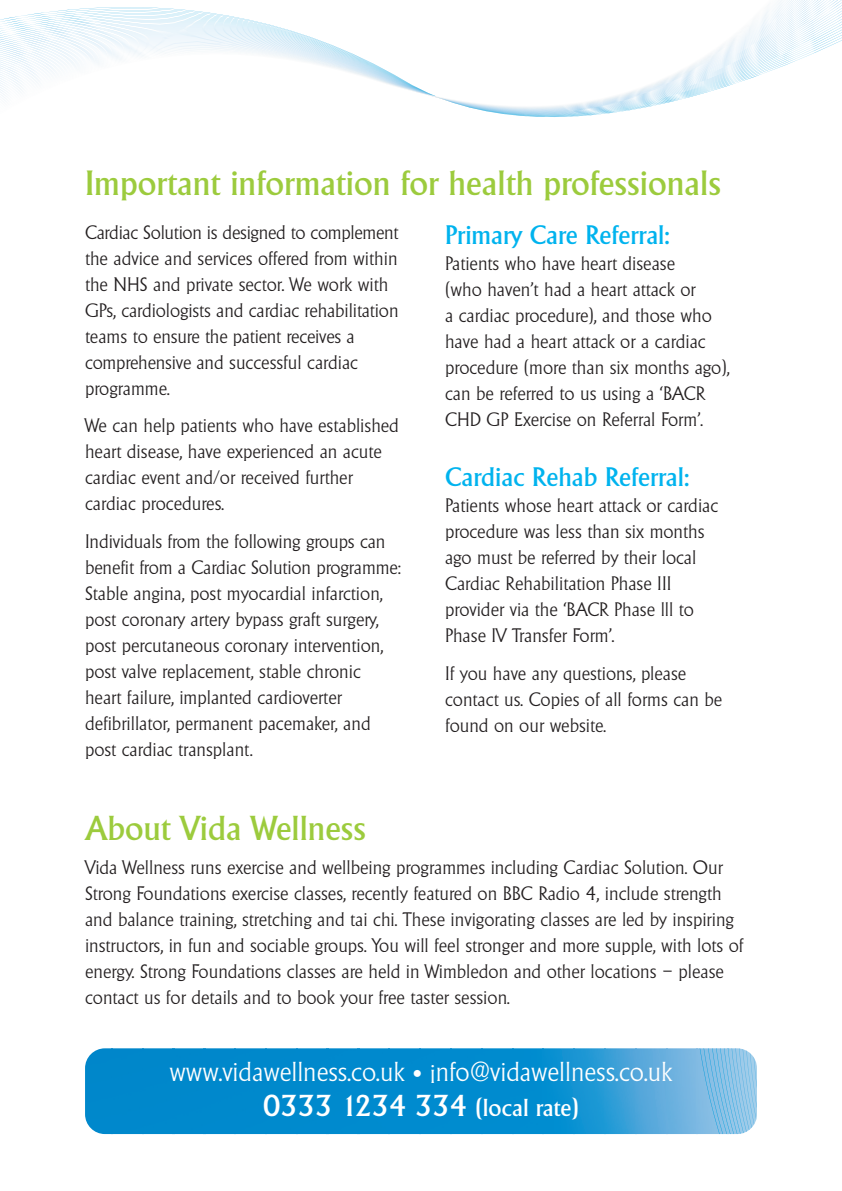
<style>
.page{position:relative;width:842px;height:1191px;background:#fff}
.page>*{position:absolute;margin:0;border:0;box-sizing:border-box;transform-origin:0 0}
.t1{font:500 34px "Adelon";color:#9ccb3d}
.t2{font:500 33.6px "Adelon";color:#9ccb3d}
.t3{font:500 29.4px "Adelon";color:#fff}
.t4{font:300 26.6px "Adelon";color:#fff}
.t5{font:500 26px "Adelon";color:#00b3ee}
.t6{font:300 19px/26px "Adelon";color:#231f20}
.s1{font-size:23.8px}
</style>
<div class="page">
<img style="left:85px;top:1048px;width:26px;height:86px">
<div style="left:111px;top:1048px;width:31px;height:86px;background:#0087cb"></div>
<div style="left:142px;top:1048px;width:92px;height:86px;background:#0088cb"></div>
<div style="left:234px;top:1048px;width:31px;height:86px;background:#0089cc"></div>
<div style="left:265px;top:1048px;width:31px;height:86px;background:#0089cc"></div>
<div style="left:296px;top:1048px;width:92px;height:86px;background:#008acd"></div>
<div style="left:388px;top:1048px;width:31px;height:86px;background:#008ace"></div>
<div style="left:419px;top:1048px;width:31px;height:86px;background:#008bcf"></div>
<div style="left:450px;top:1048px;width:74px;height:86px;background:#008bcf"></div>
<svg style="left:524px;top:1048px;width:233px;height:86px"></svg>
<svg style="left:0;top:0;width:832px;height:117px"></svg>
<h1 class="t1" style="left:85px;top:163px;width:637px">Important information for health professionals</h1>
<p class="t6" style="left:85px;top:219px;width:315px">Cardiac Solution is designed to complement the advice and services offered from within the NHS and private sector. We work with GPs, cardiologists and cardiac rehabilitation teams to ensure the patient receives a comprehensive and successful cardiac programme.</p>
<p class="t6" style="left:85px;top:413px;width:315px">We can help patients who have established heart disease, have experienced an acute cardiac event and/or received further cardiac procedures.</p>
<p class="t6" style="left:85px;top:528px;width:318px">Individuals from the following groups can benefit from a Cardiac Solution programme:<br>Stable angina, post myocardial infarction, post coronary artery bypass graft surgery, post percutaneous coronary intervention, post valve replacement, stable chronic heart failure, implanted cardioverter defibrillator, permanent pacemaker, and post cardiac transplant.</p>
<h3 class="t5" style="left:445px;top:220px;width:226px">Primary Care Referral:</h3>
<p class="t6" style="left:445px;top:250px;width:286px">Patients who have heart disease<br>(who haven’t had a heart attack or<br>a cardiac procedure), and those who have had a heart attack or a cardiac procedure (more than six months ago), can be referred to us using a ‘BACR CHD GP Exercise on Referral Form’.</p>
<h3 class="t5" style="left:445px;top:462px;width:246px">Cardiac Rehab Referral:</h3>
<p class="t6" style="left:445px;top:492px;width:275px">Patients whose heart attack or cardiac procedure was less than six months ago must be referred by their local Cardiac Rehabilitation Phase III provider via the ‘BACR Phase lll to Phase IV Transfer Form’.</p>
<p class="t6" style="left:445px;top:660px;width:279px">If you have any questions, please contact us. Copies of all forms can be found on our website.</p>
<h2 class="t2" style="left:85px;top:809px;width:282px">About Vida Wellness</h2>
<p class="t6" style="left:85px;top:854px;width:660px">Vida Wellness runs exercise and wellbeing programmes including Cardiac Solution. Our Strong Foundations exercise classes, recently featured on BBC Radio 4, include strength and balance training, stretching and tai chi. These invigorating classes are led by inspiring instructors, in fun and sociable groups. You will feel stronger and more supple, with lots of energy. Strong Foundations classes are held in Wimbledon and other locations – please contact us for details and to book your free taster session.</p>
<h3 class="t4" style="left:169px;top:1056px;width:504px">www.vidawellness.co.uk • info@vidawellness.co.uk</h3>
<h3 class="t3" style="left:263px;top:1089px;width:317px">0333 1234 334 <span class="s1">(local rate)</span></h3>
</div>
